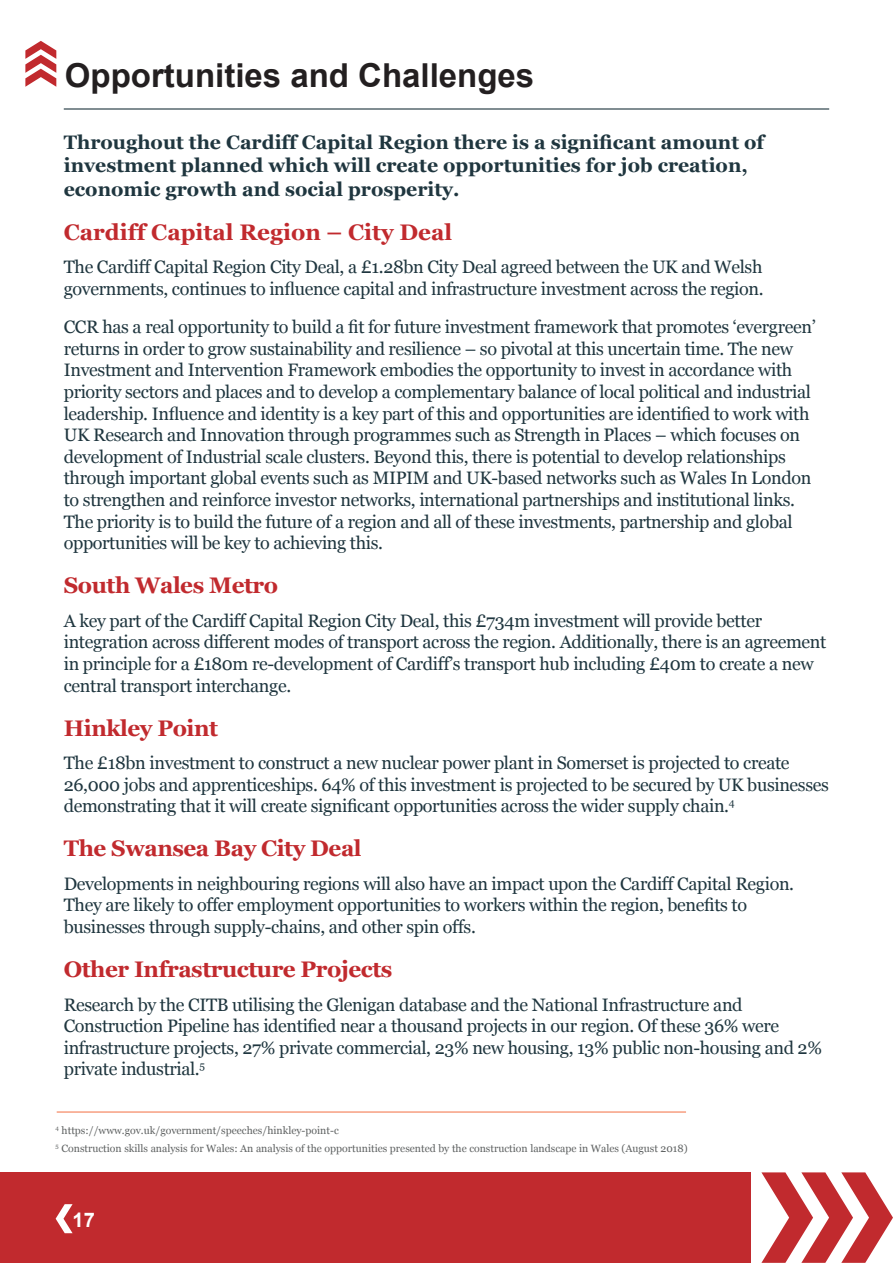
<style>
.page{position:relative;width:893px;height:1263px;background:#fff}
.page>*{position:absolute;margin:0;border:0;box-sizing:border-box;transform-origin:0 0}
.t1{font:700 33px "Arial";color:#231f20}
.t2{font:700 22.5px "Georgia";letter-spacing:-.02em;color:#c12a2e}
.t3{font:700 22.5px "Georgia";color:#c12a2e}
.t4{font:700 20.1px "Arial";color:#fff}
.t5{font:700 19.5px/23.4px "Georgia";color:#1f363f}
.t6{font:18px/21.6px "Georgia";letter-spacing:-.02em;color:#1f363f}
.t7{font:10.5px/17.7px "Georgia";color:#5f6262}
</style>
<div class="page">
<svg style="left:761px;top:1172px;width:132px;height:91px"></svg>
<div style="left:0;top:1172px;width:751px;height:91px;background:#c12a2e"></div>
<svg style="left:56px;top:1204px;width:17px;height:29px"></svg>
<hr style="left:64px;top:108px;width:765px;height:2px;background:#1f363f">
<svg style="left:25px;top:41px;width:31px;height:46px"></svg>
<hr style="left:57px;top:1112px;width:629px;height:1px;background:#f36f42">
<h1 class="t1" style="left:65px;top:54px;width:471px">Opportunities and Challenges</h1>
<p class="t5" style="left:64px;top:130px;width:702px">Throughout the Cardiff Capital Region there is a significant amount of investment planned which will create opportunities for job creation, economic growth and social prosperity.</p>
<p class="t3" style="left:64px;top:219px;width:390px">Cardiff Capital Region – City Deal</p>
<p class="t6" style="left:64px;top:255px;width:701px">The Cardiff Capital Region City Deal, a £1.28bn City Deal agreed between the UK and Welsh governments, continues to influence capital and infrastructure investment across the region.</p>
<p class="t6" style="left:64px;top:315px;width:753px">CCR has a real opportunity to build a fit for future investment framework that promotes ‘evergreen’ returns in order to grow sustainability and resilience – so pivotal at this uncertain time. The new Investment and Intervention Framework embodies the opportunity to invest in accordance with priority sectors and places and to develop a complementary balance of local political and industrial leadership. Influence and identity is a key part of this and opportunities are identified to work with UK Research and Innovation through programmes such as Strength in Places – which focuses on development of Industrial scale clusters. Beyond this, there is potential to develop relationships through important global events such as MIPIM and UK-based networks such as Wales In London to strengthen and reinforce investor networks, international partnerships and institutional links.<br>The priority is to build the future of a region and all of these investments, partnership and global opportunities will be key to achieving this.</p>
<p class="t2" style="left:64px;top:573px;width:216px">South Wales Metro</p>
<p class="t6" style="left:64px;top:609px;width:764px">A key part of the Cardiff Capital Region City Deal, this £734m investment will provide better integration across different modes of transport across the region. Additionally, there is an agreement in principle for a £180m re-development of Cardiff’s transport hub including £40m to create a new central transport interchange.</p>
<p class="t2" style="left:64px;top:715px;width:156px">Hinkley Point</p>
<p class="t6" style="left:64px;top:751px;width:767px">The £18bn investment to construct a new nuclear power plant in Somerset is projected to create<br>26,000 jobs and apprenticeships. 64% of this investment is projected to be secured by UK businesses demonstrating that it will create significant opportunities across the wider supply chain.<sup>4</sup></p>
<p class="t2" style="left:64px;top:836px;width:299px">The Swansea Bay City Deal</p>
<p class="t6" style="left:64px;top:872px;width:732px">Developments in neighbouring regions will also have an impact upon the Cardiff Capital Region.<br>They are likely to offer employment opportunities to workers within the region, benefits to businesses through supply-chains, and other spin offs.</p>
<p class="t2" style="left:64px;top:956px;width:330px">Other Infrastructure Projects</p>
<p class="t6" style="left:64px;top:993px;width:760px">Research by the CITB utilising the Glenigan database and the National Infrastructure and Construction Pipeline has identified near a thousand projects in our region. Of these 36% were infrastructure projects, 27% private commercial, 23% new housing, 13% public non-housing and 2% private industrial.<sup>5</sup></p>
<p class="t7" style="left:56px;top:1121px;width:633px"><sup>4</sup> https://www.gov.uk/government/speeches/hinkley-point-c<br><sup>5</sup> Construction skills analysis for Wales: An analysis of the opportunities presented by the construction landscape in Wales (August 2018)</p>
<p class="t4" style="left:73px;top:1206px;width:24px">17</p>
</div>
